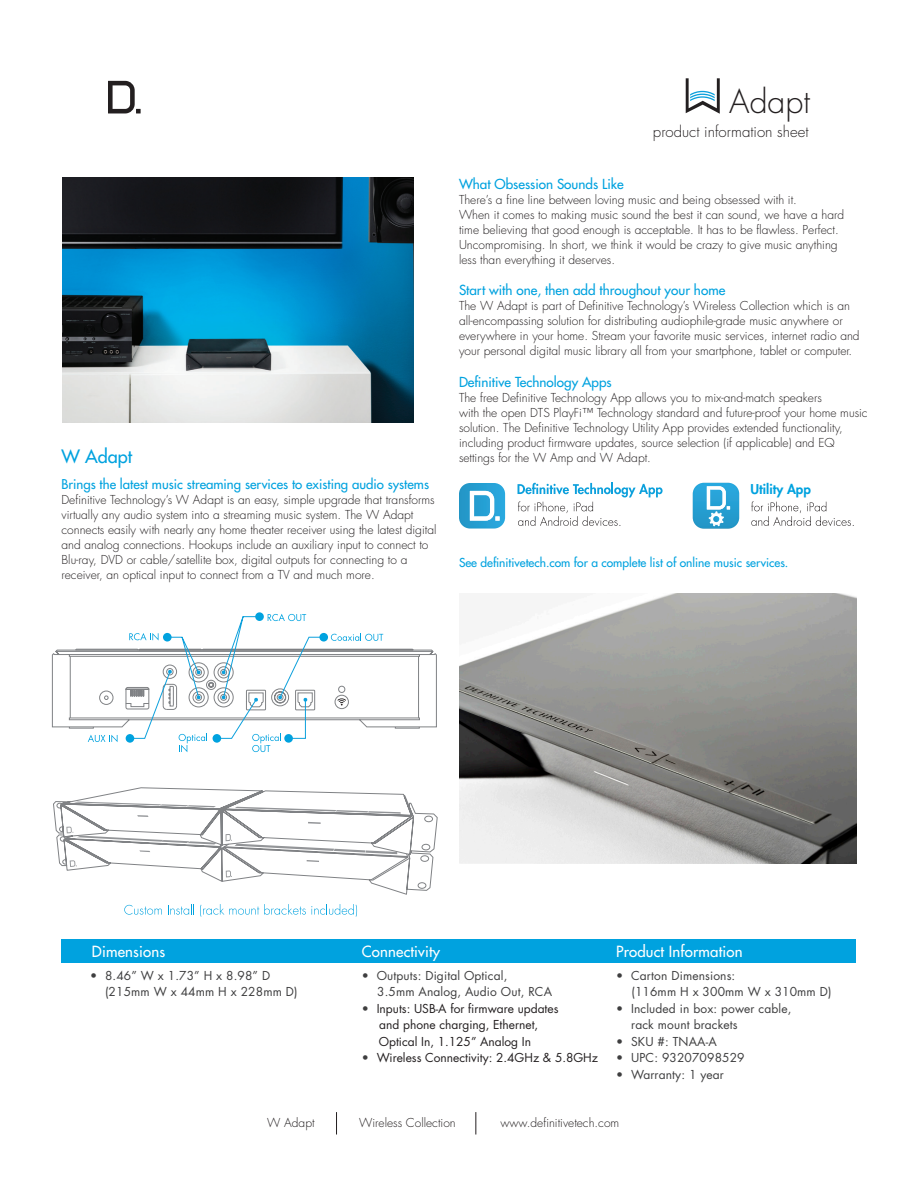
<style>
.page{position:relative;width:918px;height:1188px;background:#fff}
.page>*{position:absolute;margin:0;border:0;box-sizing:border-box;transform-origin:0 0}
.t1{font:300 31.95px "Futura Std";color:#231f20}
.t2{font:500 18px "Futura Std";color:#00a2df}
.t3{font:500 15px "Futura Std";letter-spacing:.01em;color:#fff}
.t4{font:300 15px "Futura Std";color:#231f20}
.t5{font:500 13.5px "Futura Std";color:#00a2df}
.t6{font:500 13.2px "Futura Std";color:#00a2df}
.t7{font:800 13.2px "Futura Std";color:#00a2df}
.t8{font:300 12px/15px "Futura Std";color:#231f20}
.t9{font:12px/16.5px "Futura Std";letter-spacing:.01em;color:#3e3e3f}
.t10{font:12px/16.5px "Futura Std";color:#231f20}
.t11{font:500 12px "Futura Std";color:#00a2df}
.s1{color:#3e3e3f}
</style>
<div class="page">
<svg style="left:336px;top:1112px;width:1px;height:23px"></svg>
<svg style="left:475px;top:1112px;width:1px;height:23px"></svg>
<svg style="left:686px;top:78px;width:34px;height:36px"></svg>
<svg style="left:108px;top:81px;width:33px;height:32px"></svg>
<img style="left:459px;top:483px;width:46px;height:46px">
<svg style="left:470px;top:491px;width:30px;height:30px"></svg>
<svg style="left:518px;top:483px;width:145px;height:43px"></svg>
<img style="left:693px;top:483px;width:46px;height:46px">
<svg style="left:707px;top:486px;width:26px;height:40px"></svg>
<svg style="left:751px;top:502px;width:103px;height:24px"></svg>
<img style="left:459px;top:593px;width:397px;height:270px">
<img style="left:62px;top:177px;width:352px;height:245px">
<div style="left:62px;top:939px;width:794px;height:24px;background:#00a2df"></div>
<svg style="left:255px;top:612px;width:9px;height:9px"></svg>
<svg style="left:52px;top:614px;width:385px;height:138px"></svg>
<svg style="left:53px;top:787px;width:385px;height:108px"></svg>
<svg style="left:124px;top:905px;width:38px;height:10px"></svg>
<svg style="left:168px;top:904px;width:189px;height:13px"></svg>
<h1 class="t1" style="left:729px;top:82px;width:82px">Adapt</h1>
<h2 class="t2" style="left:62px;top:445px;width:72px">W Adapt</h2>
<p class="t6" style="left:62px;top:475px;width:369px">Brings the latest music streaming services to existing audio systems</p>
<p class="t8" style="left:62px;top:492px;width:377px">Definitive Technology’s W Adapt is an easy, simple upgrade that transforms virtually any audio system into a streaming music system. The W Adapt connects easily with nearly any home theater receiver using the latest digital and analog connections. Hookups include an auxiliary input to connect to Blu-ray, DVD or cable/satellite box, digital outputs for connecting to a receiver, an optical input to connect from a TV and much more.</p>
<p class="t4" style="left:653px;top:122px;width:157px">product information sheet</p>
<p class="t5" style="left:459px;top:175px;width:166px">What Obsession Sounds Like</p>
<p class="t8" style="left:459px;top:192px;width:387px">There’s a fine line between loving music and being obsessed with it.<br>When it comes to making music sound the best it can sound, we have a hard time believing that good enough is acceptable. It has to be flawless. Perfect.<br>Uncompromising. In short, we think it would be crazy to give music anything less than everything it deserves.</p>
<p class="t5" style="left:459px;top:282px;width:268px">Start with one, then add throughout your home</p>
<p class="t8" style="left:459px;top:299px;width:402px">The W Adapt is part of Definitive Technology’s Wireless Collection which is an all-encompassing solution for distributing audiophile-grade music anywhere or everywhere in your home. Stream your favorite music services, internet radio and your personal digital music library all from your smartphone, tablet or computer.</p>
<p class="t5" style="left:459px;top:373px;width:154px">Definitive Technology Apps</p>
<p class="t8" style="left:459px;top:390px;width:410px">The free Definitive Technology App allows you to mix-and-match speakers<br>with the open DTS PlayFi™ Technology standard and future-proof your home music solution. The Definitive Technology Utility App provides extended functionality, including product firmware updates, source selection (if applicable) and EQ settings for the W Amp and W Adapt.</p>
<p class="t7" style="left:751px;top:481px;width:62px">Utility App</p>
<p class="t11" style="left:459px;top:555px;width:331px">See definitivetech.com for a complete list of online music services.</p>
<p class="t3" style="left:92px;top:942px;width:75px">Dimensions</p>
<p class="t3" style="left:362px;top:942px;width:80px">Connectivity</p>
<p class="t3" style="left:616px;top:942px;width:128px">Product Information</p>
<p class="t9" style="left:105px;top:967px;width:194px;text-indent:-15px">• 8.46” W x 1.73” H x 8.98” D (215mm W x 44mm H x 228mm D)</p>
<p class="t9" style="left:377px;top:967px;width:176px;text-indent:-15px">• Outputs: Digital Optical,<br>3.5mm Analog, Audio Out, RCA</p>
<p class="t10" style="left:379px;top:1000px;width:181px;text-indent:-17px"><span class="s1">•</span> Inputs: USB-A for firmware updates and phone charging, Ethernet,<br>Optical In, 1.125” Analog In</p>
<p class="t10" style="left:362px;top:1050px;width:238px"><span class="s1">•</span> Wireless Connectivity: 2.4GHz &amp; 5.8GHz</p>
<p class="t9" style="left:632px;top:967px;width:202px;text-indent:-15px">• Carton Dimensions:<br>(116mm H x 300mm W x 310mm D)</p>
<p class="t9" style="left:631px;top:1000px;width:162px;text-indent:-15px">• Included in box: power cable, rack mount brackets</p>
<p class="t9" style="left:616px;top:1033px;width:102px">• SKU #: TNAA-A</p>
<p class="t9" style="left:616px;top:1050px;width:130px">• UPC: 93207098529</p>
<p class="t9" style="left:616px;top:1066px;width:109px">• Warranty: 1 year</p>
<p class="t8" style="left:267px;top:1115px;width:49px">W Adapt</p>
<p class="t8" style="left:359px;top:1115px;width:98px">Wireless Collection</p>
<p class="t8" style="left:500px;top:1115px;width:120px">www.definitivetech.com</p>
</div>
